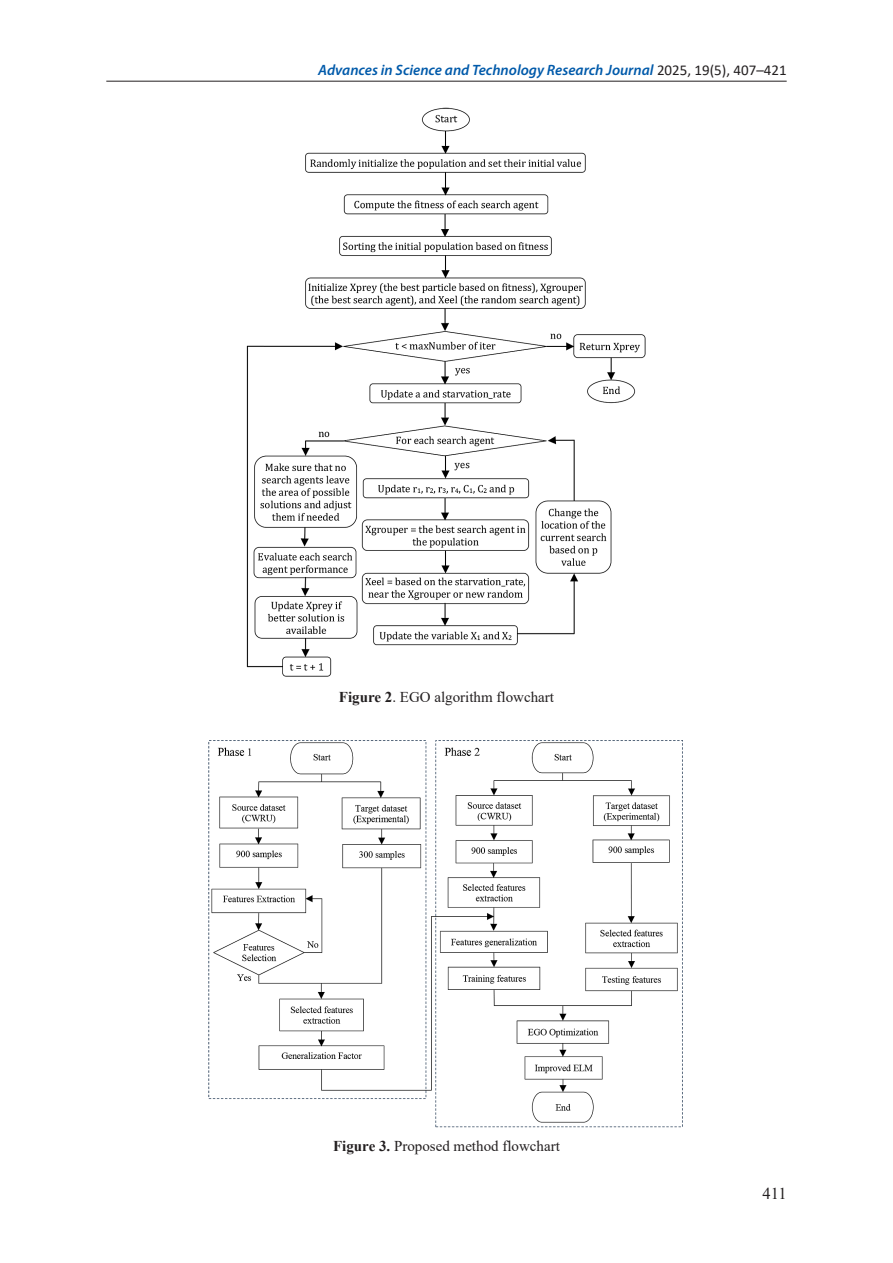
<style>
.page{position:relative;width:893px;height:1263px;background:#fff}
.page>*{position:absolute;margin:0;border:0;box-sizing:border-box;transform-origin:0 0}
.t1{font:16.5px "Times New Roman";color:#231f20}
.t2{font:italic 600 15px "Myriad Pro";color:#015aaa}
.Figure{font:15px "Times New Roman";color:#231f20}
.s1{font-family:"Calibri";font-weight:400;font-style:normal;color:#231f20}
.s2{font-weight:700}
</style>
<div class="page">
<hr style="left:106px;top:81px;width:681px;height:1px;background:#231f20">
<img style="left:247px;top:107px;width:399px;height:570px">
<img style="left:208px;top:740px;width:475px;height:388px">
<p class="t2" style="left:318px;top:60px;width:470px">Advances in Science and Technology Research Journal <span class="s1">2025, 19(5), 407–421</span></p>
<p class="Figure" style="left:339px;top:686px;width:217px"><span class="s2">Figure 2</span>. EGO algorithm flowchart</p>
<p class="Figure" style="left:333px;top:1136px;width:228px"><span class="s2">Figure 3.</span> Proposed method flowchart</p>
<p class="t1" style="left:762px;top:1182px;width:26px">411</p>
</div>
